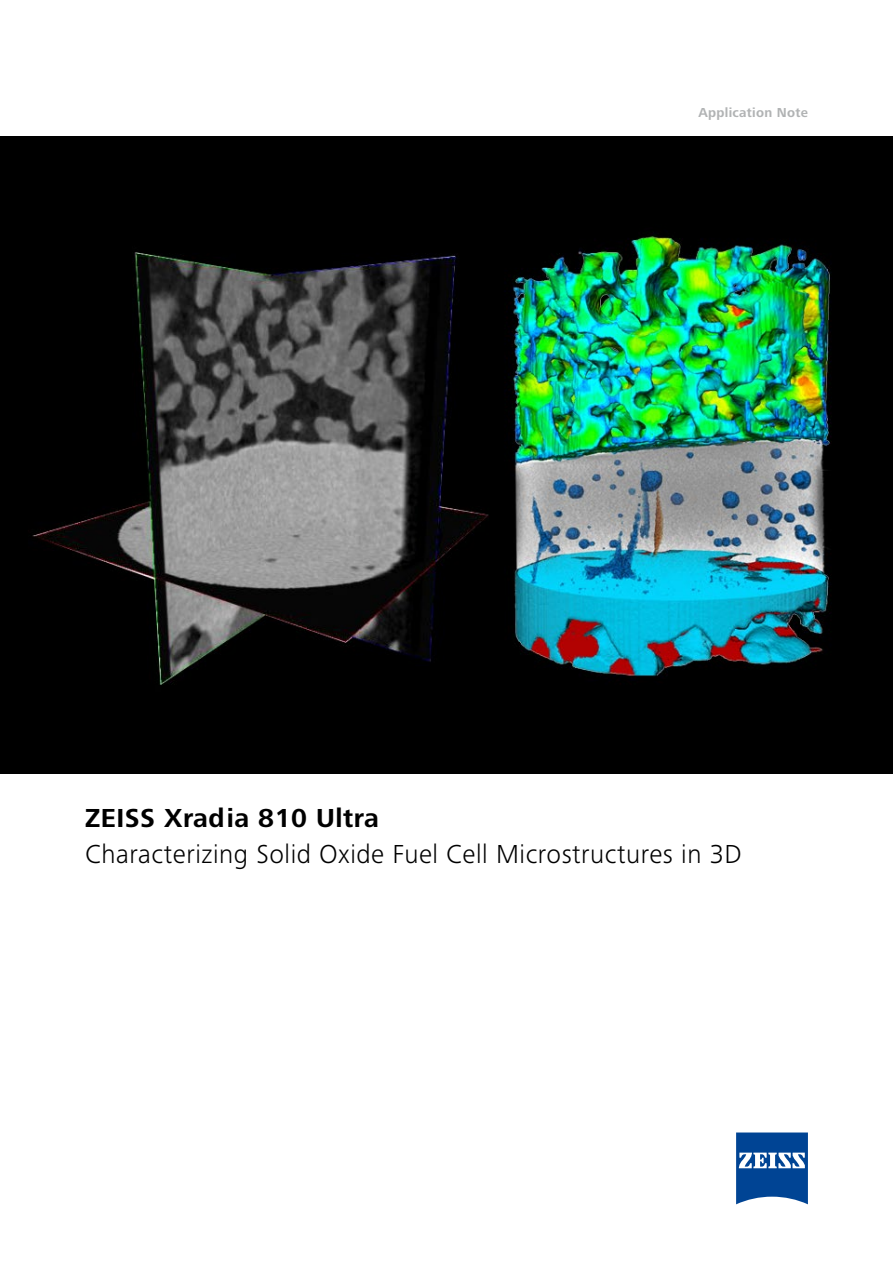
<style>
.page{position:relative;width:893px;height:1263px;background:#fff}
.page>*{position:absolute;margin:0;border:0;box-sizing:border-box;transform-origin:0 0}
.head_18_lt{font:300 27px "Zeiss Frutiger Next Pro";letter-spacing:.02em;color:#000}
.head_18_bd{font:700 27px "Zeiss Frutiger Next Pro";letter-spacing:.02em;color:#000}
.t1{font:700 13.5px "Zeiss Frutiger Next Pro";letter-spacing:.02em;color:#b1b3b4}
</style>
<div class="page">
<svg style="left:736px;top:1132px;width:72px;height:72px"></svg>
<img style="left:0;top:136px;width:893px;height:638px">
<p class="t1" style="left:699px;top:105px;width:111px">Application Note</p>
<p class="head_18_bd" style="left:85px;top:803px;width:295px">ZEISS Xradia 810 Ultra</p>
<p class="head_18_lt" style="left:85px;top:839px;width:658px">Characterizing Solid Oxide Fuel Cell Microstructures in 3D</p>
</div>
